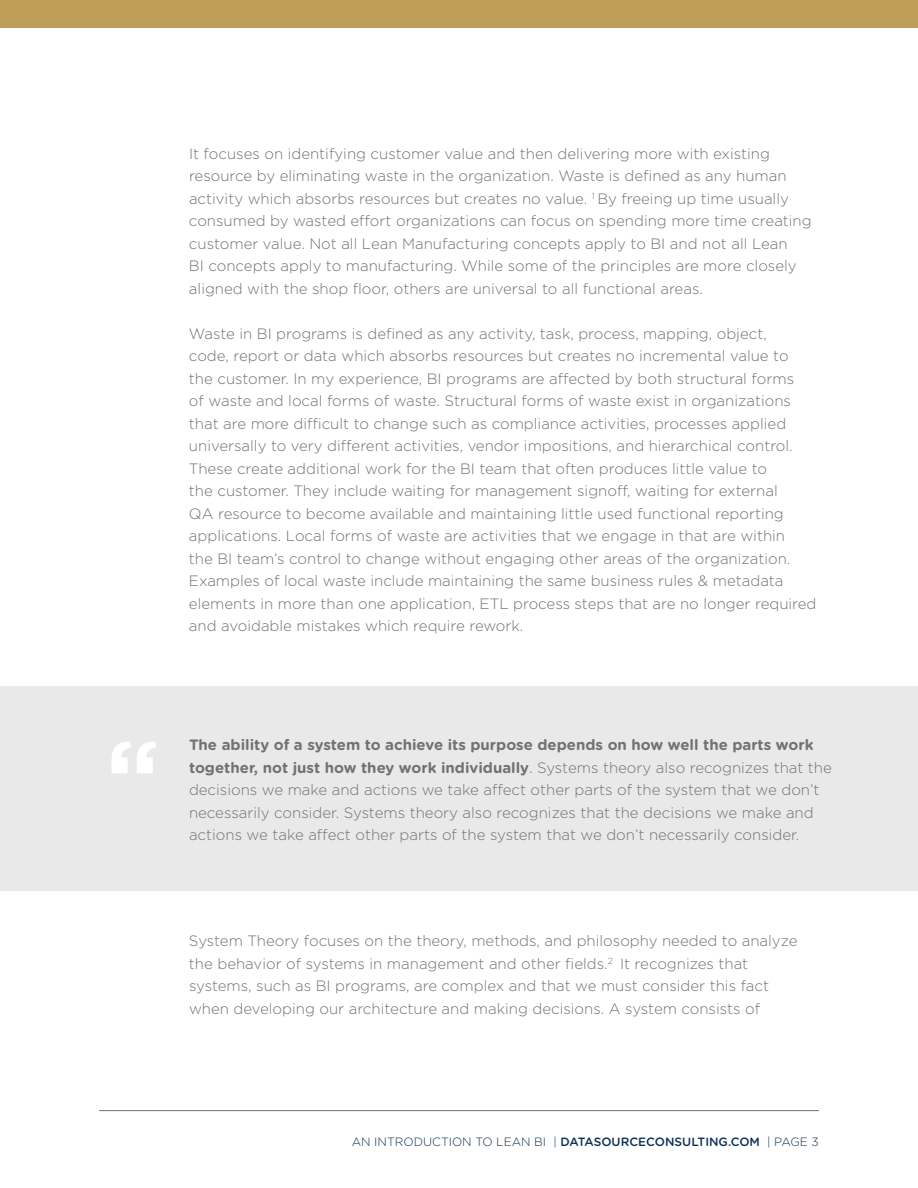
<style>
.page{position:relative;width:918px;height:1188px;background:#fff}
.page>*{position:absolute;margin:0;border:0;box-sizing:border-box;transform-origin:0 0}
.t1{font:300 15px/22.5px "Gotham";color:#717271}
.t2{font:700 15px/22.5px "Gotham Rounded";color:#717271}
.t3{font:300 12px "Gotham Rounded";color:#0b3254}
.s1{font-family:"Gotham";font-weight:300}
.s2{font-weight:500}
</style>
<div class="page">
<hr style="left:99px;top:1110px;width:720px;height:1px;background:#717271">
<div style="left:0;top:0;width:918px;height:28px;background:#be9d59"></div>
<div style="left:0;top:687px;width:918px;height:204px;background:#e9e9ea"></div>
<svg style="left:112px;top:741px;width:44px;height:32px"></svg>
<p class="t1" style="left:189px;top:142px;width:624px">It focuses on identifying customer value and then delivering more with existing resource by eliminating waste in the organization. Waste is defined as any human activity which absorbs resources but creates no value. <sup>1</sup> By freeing up time usually consumed by wasted effort organizations can focus on spending more time creating customer value. Not all Lean Manufacturing concepts apply to BI and not all Lean<br>BI concepts apply to manufacturing. While some of the principles are more closely aligned with the shop floor, others are universal to all functional areas.</p>
<p class="t1" style="left:189px;top:322px;width:629px">Waste in BI programs is defined as any activity, task, process, mapping, object,<br>code, report or data which absorbs resources but creates no incremental value to<br>the customer. In my experience, BI programs are affected by both structural forms<br>of waste and local forms of waste. Structural forms of waste exist in organizations that are more difficult to change such as compliance activities, processes applied universally to very different activities, vendor impositions, and hierarchical control.<br>These create additional work for the BI team that often produces little value to<br>the customer. They include waiting for management signoff, waiting for external<br>QA resource to become available and maintaining little used functional reporting applications. Local forms of waste are activities that we engage in that are within<br>the BI team’s control to change without engaging other areas of the organization.<br>Examples of local waste include maintaining the same business rules &amp; metadata elements in more than one application, ETL process steps that are no longer required and avoidable mistakes which require rework.</p>
<p class="t2" style="left:189px;top:733px;width:644px">The ability of a system to achieve its purpose depends on how well the parts work together, not just how they work individually<span class="s1">. Systems theory also recognizes that the</span></p>
<p class="t1" style="left:189px;top:778px;width:632px">decisions we make and actions we take affect other parts of the system that we don’t necessarily consider. Systems theory also recognizes that the decisions we make and actions we take affect other parts of the system that we don’t necessarily consider.</p>
<p class="t1" style="left:189px;top:929px;width:610px">System Theory focuses on the theory, methods, and philosophy needed to analyze the behavior of systems in management and other fields.<sup>2</sup> It recognizes that systems, such as BI programs, are complex and that we must consider this fact when developing our architecture and making decisions. A system consists of</p>
<p class="t3" style="left:352px;top:1133px;width:469px">AN INTRODUCTION TO LEAN BI | <span class="s2">DATASOURCECONSULTING.COM</span> | PAGE 3</p>
</div>
